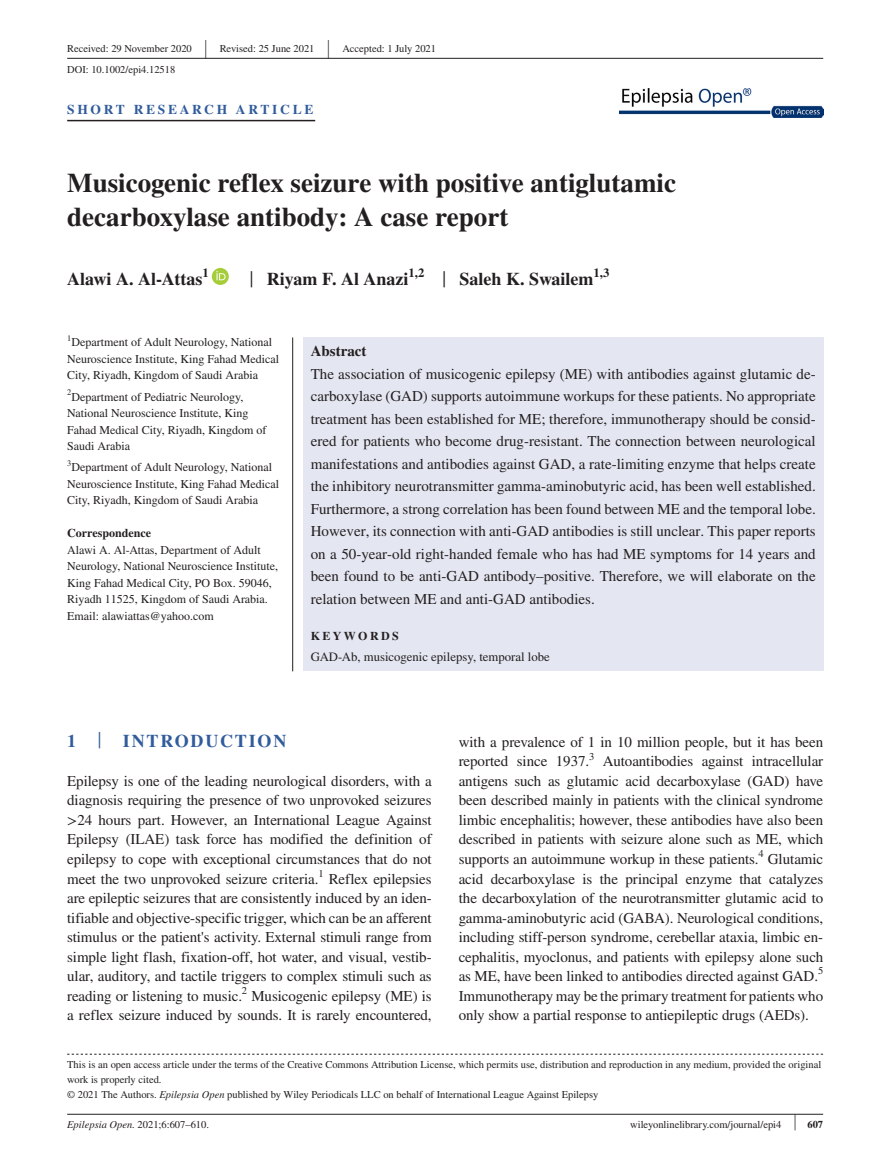
<style>
.page{position:relative;width:893px;height:1174px;background:#fff}
.page>*{position:absolute;margin:0;border:0;box-sizing:border-box;transform-origin:0 0}
.t1{font:700 27px/34.5px "STIX";color:#231f20}
.t2{font:26.55px "STIX";color:#231f20;scale:.4 1}
.t3{font:700 18px "STIX";color:#231f20}
.t4{font:700 18px "STIX";letter-spacing:.1em;color:#315c9c}
.t5{font:15px/19.5px "STIX";letter-spacing:-.005em;color:#231f20;text-align:justify}
.t6{font:700 15px "STIX";color:#231f20}
.t7{font:700 13.5px "STIX";letter-spacing:.2em;color:#315c9c}
.t8{font:12.75px "STIX";color:#231f20}
.t9{font:12px/16.5px "STIX";color:#231f20}
.t10{font:700 12px "STIX";color:#231f20}
.t11{font:700 12px "STIX";letter-spacing:.2em;color:#231f20}
.t12{font:10.5px/15px "STIX";color:#231f20}
.t13{font:8.4px "STIX";color:#231f20}
.s1{font-weight:400;font-size:23.4px}
.s2{font-weight:400;font-size:23.7px}
.s3{font-style:italic}
.s4{font-size:23.1px}
.s5{font-weight:700}
</style>
<div class="page">
<hr style="left:67px;top:1113px;width:756px;height:1px;background:#231f20">
<img style="left:619px;top:88px;width:204px;height:30px">
<hr style="left:67px;top:58px;width:756px;height:1px;background:#231f20">
<hr style="left:67px;top:120px;width:248px;height:1px;background:#231f20">
<div style="left:212px;top:268px;width:17px;height:17px;background:#a5cd39;border-radius:50%"></div>
<svg style="left:216px;top:271px;width:10px;height:9px"></svg>
<svg style="left:67px;top:1053px;width:756px;height:1px"></svg>
<div style="left:303px;top:337px;width:520px;height:334px;background:#e4e6f1"></div>
<hr style="left:292px;top:337px;width:1px;height:334px;background:#231f20">
<p class="t12" style="left:67px;top:41px;width:126px">Received: 29 November 2020</p>
<h2 class="t2" style="left:205px;top:31px;width:7px">|</h2>
<p class="t12" style="left:220px;top:41px;width:96px">Revised: 25 June 2021</p>
<h2 class="t2" style="left:327px;top:31px;width:7px">|</h2>
<p class="t12" style="left:342px;top:41px;width:95px">Accepted: 1 July 2021</p>
<p class="t12" style="left:67px;top:63px;width:110px">DOI: 10.1002/epi4.12518</p>
<p class="t7" style="left:67px;top:101px;width:248px">SHORT RESEARCH ARTICLE</p>
<h1 class="t1" style="left:67px;top:165px;width:610px">Musicogenic reflex seizure with positive antiglutamic decarboxylase antibody: A case report</h1>
<p class="t3" style="left:67px;top:268px;width:143px">Alawi A. Al-Attas<sup>1</sup></p>
<p class="t3" style="left:250px;top:268px;width:361px"><span class="s1">|</span> Riyam F. Al Anazi<sup>1,2</sup> <span class="s1">|</span> Saleh K. Swailem<sup>1,3</sup></p>
<p class="t9" style="left:67px;top:335px;width:213px"><sup>1</sup>Department of Adult Neurology, National<br>Neuroscience Institute, King Fahad Medical<br>City, Riyadh, Kingdom of Saudi Arabia</p>
<p class="t9" style="left:67px;top:389px;width:201px"><sup>2</sup>Department of Pediatric Neurology,<br>National Neuroscience Institute, King<br>Fahad Medical City, Riyadh, Kingdom of<br>Saudi Arabia</p>
<p class="t13" style="left:67px;top:457px;width:6px">3</p>
<p class="t9" style="left:67px;top:459px;width:213px;text-indent:4px">Department of Adult Neurology, National<br>Neuroscience Institute, King Fahad Medical<br>City, Riyadh, Kingdom of Saudi Arabia</p>
<p class="t10" style="left:67px;top:526px;width:85px">Correspondence</p>
<p class="t9" style="left:67px;top:542px;width:212px">Alawi A. Al-Attas, Department of Adult Neurology, National Neuroscience Institute, King Fahad Medical City, PO Box. 59046, Riyadh 11525, Kingdom of Saudi Arabia.<br>Email: alawiattas@yahoo.com</p>
<p class="t6" style="left:311px;top:342px;width:57px">Abstract</p>
<p class="t5" style="left:311px;top:363px;width:507px;line-height:22.5px">The association of musicogenic epilepsy (ME) with antibodies against glutamic de&shy;carboxylase (GAD) supports autoimmune workups for these patients. No appropriate treatment has been established for ME; therefore, immunotherapy should be consid&shy;ered for patients who become drug-resistant. The connection between neurological manifestations and antibodies against GAD, a rate-limiting enzyme that helps create the inhibitory neurotransmitter gamma-aminobutyric acid, has been well established.<br>Furthermore, a strong correlation has been found between ME and the temporal lobe.<br>However, its connection with anti-GAD antibodies is still unclear. This paper reports on a 50-year-old right-handed female who has had ME symptoms for 14 years and been found to be anti-GAD antibody–positive. Therefore, we will elaborate on the relation between ME and anti-GAD antibodies.</p>
<p class="t11" style="left:311px;top:628px;width:90px">KEYWORDS</p>
<p class="t8" style="left:311px;top:648px;width:241px">GAD-Ab, musicogenic epilepsy, temporal lobe</p>
<p class="t4" style="left:67px;top:730px;width:221px">1 <span class="s2">|</span> INTRODUCTION</p>
<p class="t5" style="left:67px;top:772px;width:366px">Epilepsy is one of the leading neurological disorders, with a diagnosis requiring the presence of two unprovoked seizures &gt;24 hours part. However, an International League Against Epilepsy (ILAE) task force has modified the definition of epilepsy to cope with exceptional circumstances that do not meet the two unprovoked seizure criteria.</p>
<p class="t12" style="left:318px;top:866px;width:7px">1</p>
<p class="t5" style="left:67px;top:869px;width:366px;text-indent:262px">Reflex epilepsies are epileptic seizures that are consistently induced by an iden&shy;tifiable and objective-specific trigger, which can be an afferent stimulus or the patient's activity. External stimuli range from simple light flash, fixation-off, hot water, and visual, vestib&shy;ular, auditory, and tactile triggers to complex stimuli such as reading or listening to music.<sup>2</sup> Musicogenic epilepsy (ME) is a reflex seizure induced by sounds. It is rarely encountered,</p>
<p class="t5" style="left:459px;top:733px;width:366px">with a prevalence of 1 in 10 million people, but it has been reported since 1937.</p>
<p class="t12" style="left:589px;top:749px;width:7px">3</p>
<p class="t5" style="left:459px;top:752px;width:366px;text-indent:144px">Autoantibodies against intracellular antigens such as glutamic acid decarboxylase (GAD) have been described mainly in patients with the clinical syndrome limbic encephalitis; however, these antibodies have also been described in patients with seizure alone such as ME, which supports an autoimmune workup in these patients.</p>
<p class="t12" style="left:759px;top:847px;width:7px">4</p>
<p class="t5" style="left:459px;top:850px;width:366px;text-indent:309px">Glutamic acid decarboxylase is the principal enzyme that catalyzes the decarboxylation of the neurotransmitter glutamic acid to gamma-aminobutyric acid (GABA). Neurological conditions, including stiff-person syndrome, cerebellar ataxia, limbic en&shy;cephalitis, myoclonus, and patients with epilepsy alone such as ME, have been linked to antibodies directed against GAD.</p>
<p class="t12" style="left:818px;top:964px;width:7px">5</p>
<p class="t5" style="left:459px;top:986px;width:366px">Immunotherapy may be the primary treatment for patients who only show a partial response to antiepileptic drugs (AEDs).</p>
<p class="t12" style="left:67px;top:1057px;width:756px">This is an open access article under the terms of the Creative Commons Attribution License, which permits use, distribution and reproduction in any medium, provided the original work is properly cited.<br>© 2021 The Authors. <span class="s3">Epilepsia Open</span> published by Wiley Periodicals LLC on behalf of International League Against Epilepsy</p>
<p class="t12" style="left:67px;top:1117px;width:143px"><span class="s3">Epilepsia Open.</span> 2021;6:607–610.</p>
<p class="t12" style="left:630px;top:1117px;width:194px">wileyonlinelibrary.com/journal/epi4 <span class="s4">|</span> <span class="s5">607</span></p>
</div>
